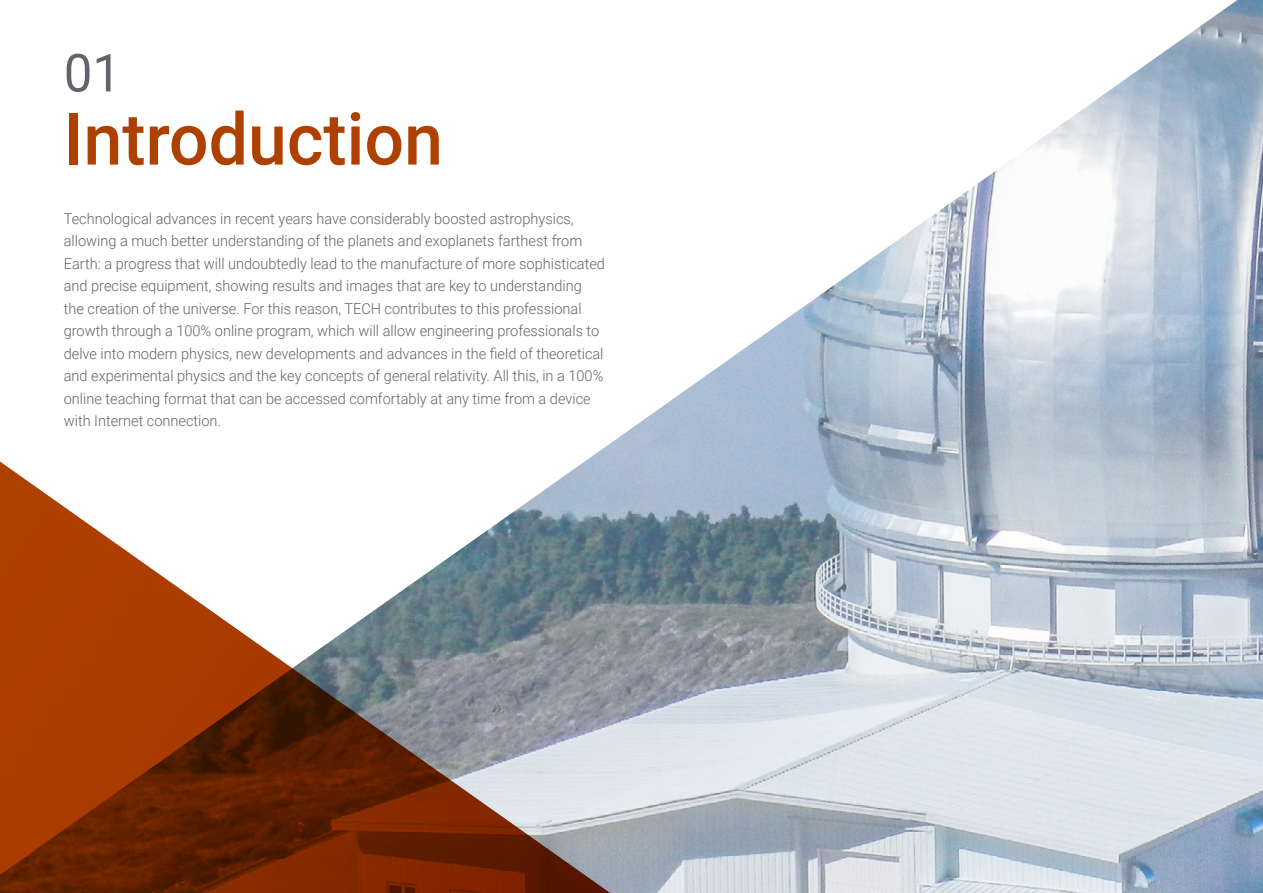
<style>
.page{position:relative;width:1263px;height:893px;background:#fff}
.page>*{position:absolute;margin:0;border:0;box-sizing:border-box;transform-origin:0 0}
.t1{font:500 72px "Roboto";color:#ae4000}
.t2{font:52.5px "Roboto";color:#61646a}
.t3{font:300 15px/22.5px "Roboto";color:#61646a}
</style>
<div class="page">
<img style="left:607px;top:0;width:656px;height:893px">
<svg style="left:0;top:446px;width:640px;height:447px"></svg>
<h2 class="t2" style="left:64px;top:36px;width:59px">01</h2>
<h1 class="t1" style="left:64px;top:89px;width:381px">Introduction</h1>
<p class="t3" style="left:64px;top:207px;width:543px">Technological advances in recent years have considerably boosted astrophysics, allowing a much better understanding of the planets and exoplanets farthest from Earth: a progress that will undoubtedly lead to the manufacture of more sophisticated and precise equipment, showing results and images that are key to understanding the creation of the universe. For this reason, TECH contributes to this professional growth through a 100% online program, which will allow engineering professionals to delve into modern physics, new developments and advances in the field of theoretical and experimental physics and the key concepts of general relativity. All this, in a 100% online teaching format that can be accessed comfortably at any time from a device with Internet connection.</p>
</div>
